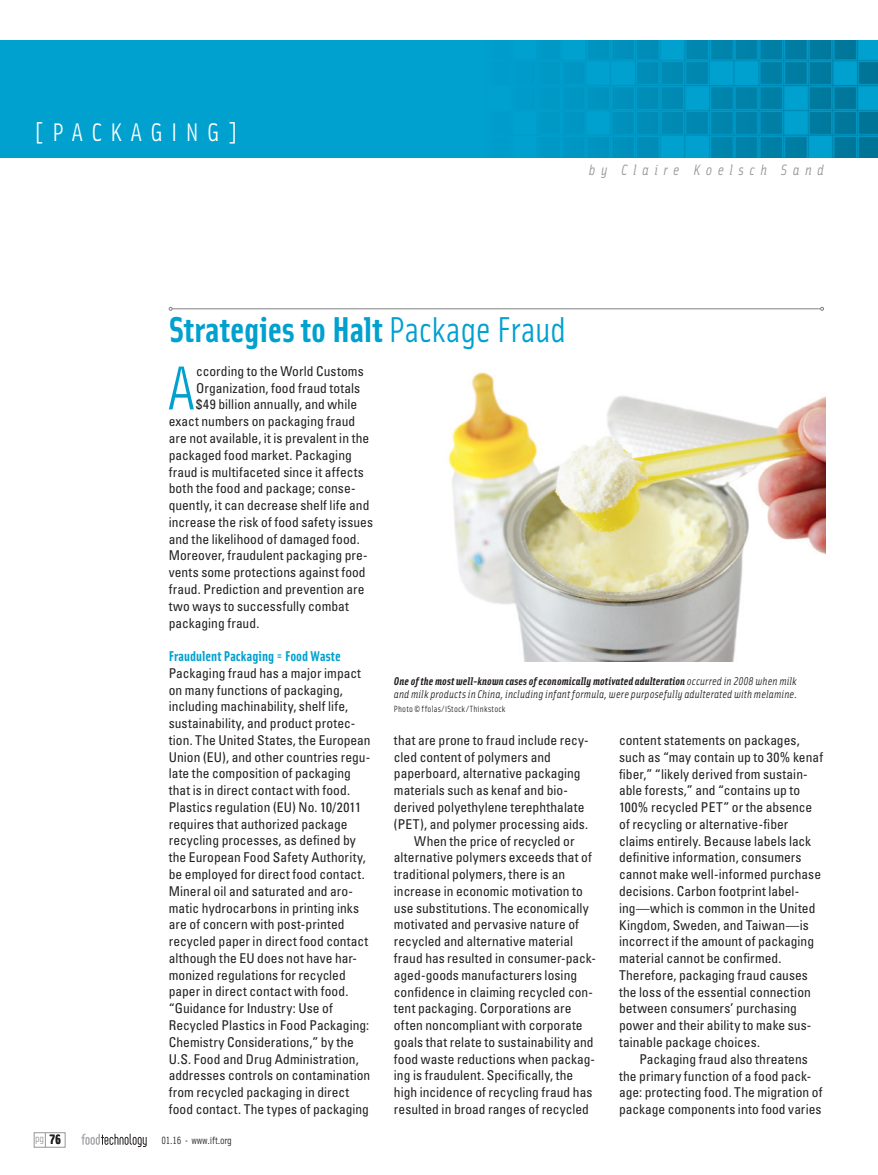
<style>
.page{position:relative;width:878px;height:1175px;background:#fff}
.page>*{position:absolute;margin:0;border:0;box-sizing:border-box;transform-origin:0 0}
.t1{font:62.1px "Solex Regular Lining";color:#00a0cf}
.t2{font:36px "Solex Bold Lining";color:#00a0cf}
.t3{font:25.5px "Solex Regular Lining";letter-spacing:.33em;color:#fff}
.t4{font:italic 15px "Solex Regular Lining";letter-spacing:.37em;color:#949698}
.t5{font:14.25px "Solex Bold Lining";letter-spacing:.005em;color:#00a0cf}
.t6{font:condensed 13.5px/16.8px "Univers LT Std";letter-spacing:.005em;color:#231f20}
.t7{font:italic 11.25px "Solex Regular Lining";letter-spacing:.015em;color:#231f20}
.t8{font:italic 11.25px "Solex Bold Lining";letter-spacing:.015em;color:#231f20}
.t9{font:10.5px "Solex Regular Lining";letter-spacing:-.02em;color:#231f20}
.t10{font:10.5px "Solex Regular Lining";color:#949698}
.t11{font:9px "Solex Regular Lining";letter-spacing:.025em;color:#231f20}
.s1{font-family:"Solex Regular Lining"}
.s2{font-family:"Solex Bold Lining";font-size:13.5px;color:#231f20}
.s3{color:#949698}
</style>
<div class="page">
<div style="left:34px;top:1132px;width:31px;height:15px;border:1px solid #949698"></div>
<svg style="left:81px;top:1133px;width:66px;height:14px"></svg>
<hr style="left:172px;top:308px;width:648px;height:1px;background:#808285">
<svg style="left:820px;top:307px;width:4px;height:4px"></svg>
<div style="left:0;top:40px;width:878px;height:118px;background:#00a0cf"></div>
<img style="left:558px;top:40px;width:320px;height:118px">
<img style="left:448px;top:372px;width:377px;height:289px">
<h3 class="t3" style="left:34px;top:116px;width:206px">[PACKAGING]</h3>
<p class="t4" style="left:589px;top:160px;width:236px">by Claire Koelsch Sand</p>
<h2 class="t2" style="left:169px;top:306px;width:399px">Strategies to Halt <span class="s1">Package Fraud</span></h2>
<h1 class="t1" style="left:167px;top:348px;width:30px">A</h1>
<p class="t6" style="left:196px;top:362px;width:169px">ccording to the World Customs</p>
<p class="t6" style="left:196px;top:379px;width:165px">Organization, food fraud totals</p>
<p class="t6" style="left:196px;top:396px;width:162px">$49 billion annually, and while</p>
<p class="t6" style="left:169px;top:413px;width:188px">exact numbers on packaging fraud</p>
<p class="t6" style="left:169px;top:429px;width:202px">are not available, it is prevalent in the</p>
<p class="t6" style="left:169px;top:446px;width:184px">packaged food market. Packaging</p>
<p class="t6" style="left:169px;top:463px;width:196px">fraud is multifaceted since it affects</p>
<p class="t6" style="left:169px;top:480px;width:188px">both the food and package; conse-</p>
<p class="t6" style="left:169px;top:496px;width:202px">quently, it can decrease shelf life and</p>
<p class="t6" style="left:169px;top:513px;width:206px">increase the risk of food safety issues</p>
<p class="t6" style="left:169px;top:530px;width:192px">and the likelihood of damaged food.</p>
<p class="t6" style="left:169px;top:547px;width:200px">Moreover, fraudulent packaging pre-</p>
<p class="t6" style="left:169px;top:564px;width:198px">vents some protections against food</p>
<p class="t6" style="left:169px;top:580px;width:197px">fraud. Prediction and prevention are</p>
<p class="t6" style="left:169px;top:597px;width:182px">two ways to successfully combat</p>
<p class="t6" style="left:169px;top:614px;width:92px">packaging fraud.</p>
<p class="t5" style="left:169px;top:646px;width:173px">Fraudulent Packaging = Food Waste</p>
<p class="t6" style="left:169px;top:664px;width:203px">Packaging fraud has a major impact on many functions of packaging, including machinability, shelf life, sustainability, and product protec&shy;tion. The United States, the European Union (EU), and other countries regu&shy;late the composition of packaging that is in direct contact with food.<br>Plastics regulation (EU) No. 10/2011 requires that authorized package recycling processes, as defined by the European Food Safety Authority, be employed for direct food contact.<br>Mineral oil and saturated and aro&shy;matic hydrocarbons in printing inks are of concern with post-printed recycled paper in direct food contact although the EU does not have har&shy;monized regulations for recycled paper in direct contact with food. “Guidance for Industry: Use of Recycled Plastics in Food Packaging:<br>Chemistry Considerations,” by the U.S. Food and Drug Administration, addresses controls on contamination from recycled packaging in direct food contact. The types of packaging</p>
<p class="t8" style="left:394px;top:673px;width:404px">One of the most well-known cases of economically motivated adulteration <span class="s1">occurred in 2008 when milk</span></p>
<p class="t7" style="left:394px;top:687px;width:404px">and milk products in China, including infant formula, were purposefully adulterated with melamine.</p>
<p class="t11" style="left:394px;top:703px;width:113px">Photo © ffolas/iStock/Thinkstock</p>
<p class="t6" style="left:394px;top:731px;width:196px">that are prone to fraud include recy-</p>
<p class="t6" style="left:394px;top:748px;width:158px">cled content of polymers and</p>
<p class="t6" style="left:394px;top:765px;width:188px">paperboard, alternative packaging</p>
<p class="t6" style="left:394px;top:782px;width:176px">materials such as kenaf and bio-</p>
<p class="t6" style="left:394px;top:798px;width:192px">derived polyethylene terephthalate</p>
<p class="t6" style="left:394px;top:815px;width:196px">(PET), and polymer processing aids.</p>
<p class="t6" style="left:414px;top:832px;width:162px">When the price of recycled or</p>
<p class="t6" style="left:394px;top:849px;width:199px">alternative polymers exceeds that of</p>
<p class="t6" style="left:394px;top:865px;width:173px">traditional polymers, there is an</p>
<p class="t6" style="left:394px;top:882px;width:191px">increase in economic motivation to</p>
<p class="t6" style="left:394px;top:899px;width:196px">use substitutions. The economically</p>
<p class="t6" style="left:394px;top:916px;width:187px">motivated and pervasive nature of</p>
<p class="t6" style="left:394px;top:932px;width:181px">recycled and alternative material</p>
<p class="t6" style="left:394px;top:949px;width:203px">fraud has resulted in consumer-pack-</p>
<p class="t6" style="left:394px;top:966px;width:185px">aged-goods manufacturers losing</p>
<p class="t6" style="left:394px;top:983px;width:201px">confidence in claiming recycled con-</p>
<p class="t6" style="left:394px;top:1000px;width:179px">tent packaging. Corporations are</p>
<p class="t6" style="left:394px;top:1016px;width:190px">often noncompliant with corporate</p>
<p class="t6" style="left:394px;top:1033px;width:201px">goals that relate to sustainability and</p>
<p class="t6" style="left:394px;top:1050px;width:203px">food waste reductions when packag-</p>
<p class="t6" style="left:394px;top:1067px;width:181px">ing is fraudulent. Specifically, the</p>
<p class="t6" style="left:394px;top:1083px;width:200px">high incidence of recycling fraud has</p>
<p class="t6" style="left:394px;top:1100px;width:196px">resulted in broad ranges of recycled</p>
<p class="t6" style="left:619px;top:731px;width:205px">content statements on packages, such as “may contain up to 30% kenaf fiber,” “likely derived from sustain&shy;able forests,” and “contains up to 100% recycled PET” or the absence of recycling or alternative-fiber claims entirely. Because labels lack definitive information, consumers cannot make well-informed purchase decisions. Carbon footprint label&shy;ing—which is common in the United Kingdom, Sweden, and Taiwan—is incorrect if the amount of packaging material cannot be confirmed.<br>Therefore, packaging fraud causes the loss of the essential connection between consumers’ purchasing power and their ability to make sus&shy;tainable package choices.</p>
<p class="t6" style="left:619px;top:1050px;width:205px;text-indent:20px">Packaging fraud also threatens the primary function of a food pack&shy;age: protecting food. The migration of package components into food varies</p>
<p class="t10" style="left:35px;top:1131px;width:27px">pg <span class="s2">76</span></p>
<p class="t9" style="left:161px;top:1133px;width:72px">01.16 <span class="s3">•</span> www.ift.org</p>
</div>
